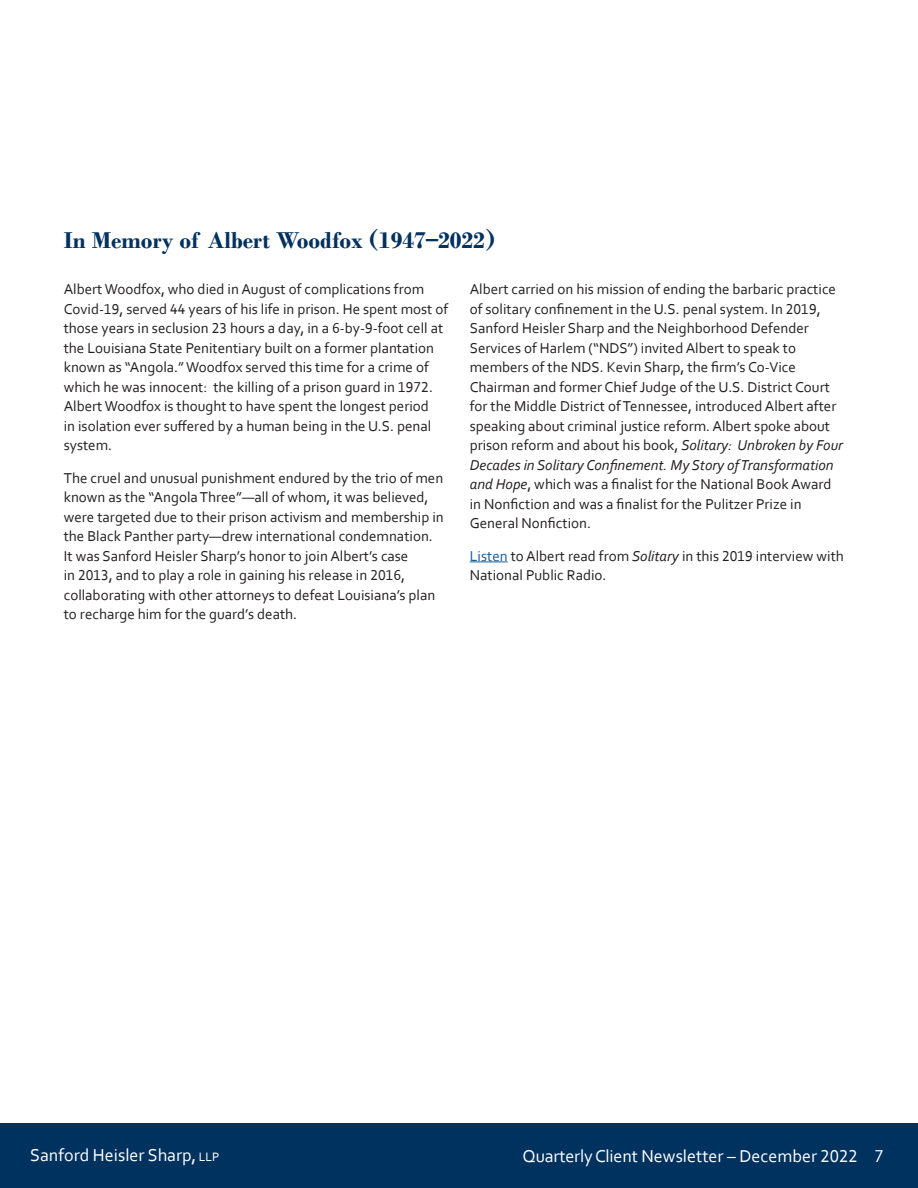
<style>
.page{position:relative;width:918px;height:1188px;background:#fff}
.page>*{position:absolute;margin:0;border:0;box-sizing:border-box;transform-origin:0 0}
.SHS_body{font:700 24px "Bodoni";color:#00325f}
.t1{font:18px "Corbel";color:#fff}
.SHS_body-2{font:15px/19.5px "Corbel";color:#231f20}
.s1{font-style:italic}
.s2{color:#175d9e}
.s3{font-size:12.75px}
</style>
<div class="page">
<div style="left:0;top:1123px;width:918px;height:65px;background:#00325f"></div>
<hr style="left:470px;top:561px;width:38px;height:1px;background:#175d9e">
<p class="SHS_body" style="left:64px;top:226px;width:433px">In Memory of Albert Woodfox (1947–2022)</p>
<p class="SHS_body-2" style="left:64px;top:279px;width:386px">Albert Woodfox, who died in August of complications from Covid-19, served 44 years of his life in prison. He spent most of those years in seclusion 23 hours a day, in a 6-by-9-foot cell at the Louisiana State Penitentiary built on a former plantation known as “Angola.” Woodfox served this time for a crime of which he was innocent: the killing of a prison guard in 1972.<br>Albert Woodfox is thought to have spent the longest period<br>in isolation ever suffered by a human being in the U.S. penal system.</p>
<p class="SHS_body-2" style="left:64px;top:467px;width:381px">The cruel and unusual punishment endured by the trio of men known as the “Angola Three”—all of whom, it was believed, were targeted due to their prison activism and membership in the Black Panther party—drew international condemnation.<br>It was Sanford Heisler Sharp’s honor to join Albert’s case<br>in 2013, and to play a role in gaining his release in 2016, collaborating with other attorneys to defeat Louisiana’s plan to recharge him for the guard’s death.</p>
<p class="SHS_body-2" style="left:470px;top:279px;width:375px">Albert carried on his mission of ending the barbaric practice of solitary confinement in the U.S. penal system. In 2019, Sanford Heisler Sharp and the Neighborhood Defender Services of Harlem (“NDS”) invited Albert to speak to members of the NDS. Kevin Sharp, the firm’s Co-Vice Chairman and former Chief Judge of the U.S. District Court for the Middle District of Tennessee, introduced Albert after speaking about criminal justice reform. Albert spoke about prison reform and about his book, <span class="s1">Solitary: Unbroken by Four Decades in Solitary Confinement. My Story ofTransformation and Hope</span>, which was a finalist for the National Book Award in Nonfiction and was a finalist for the Pulitzer Prize in General Nonfiction.</p>
<p class="SHS_body-2" style="left:470px;top:545px;width:376px"><span class="s2">Listen</span> to Albert read from <span class="s1">Solitary</span> in this 2019 interview with<br>National Public Radio.</p>
<p class="t1" style="left:30px;top:1144px;width:191px">Sanford Heisler Sharp, <span class="s3">LLP</span></p>
<p class="t1" style="left:523px;top:1145px;width:363px">Quarterly Client Newsletter – December 2022 7</p>
</div>
